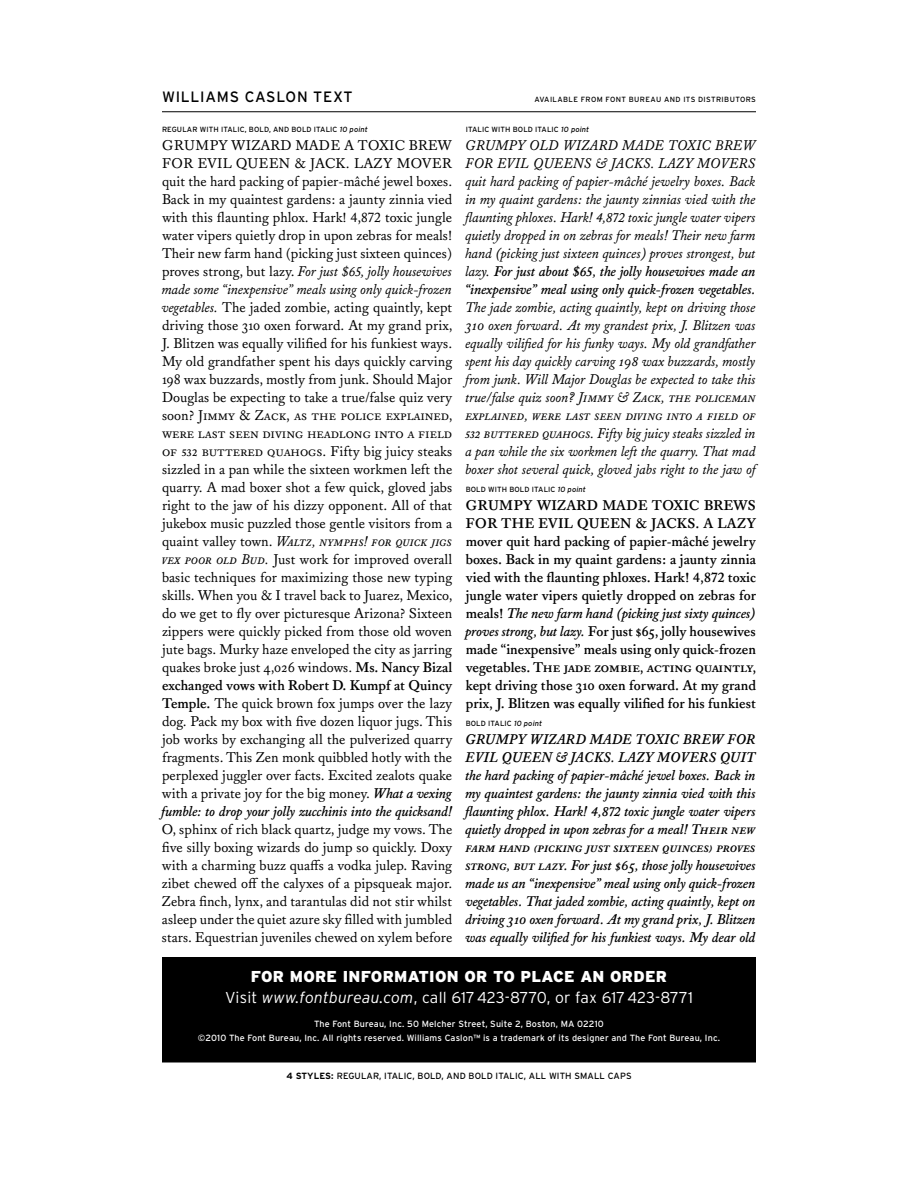
<style>
.page{position:relative;width:918px;height:1188px;background:#fff}
.page>*{position:absolute;margin:0;border:0;box-sizing:border-box;transform-origin:0 0}
.t1{font:300 15.75px "Interstate";color:#fff}
.t2{font:900 15.75px "Interstate";letter-spacing:.015em;color:#fff}
.t3{font:15px/18px "Williams Caslon Text";color:#000}
.t4{font:italic 15px/18px "Williams Caslon Text";color:#000}
.t5{font:italic 700 15px/18px "Williams Caslon Text";letter-spacing:.015em;color:#000}
.t6{font:700 15px/18px "Williams Caslon Text";color:#000}
.t7{font:italic 15px/18px "Williams Caslon Text";letter-spacing:.155em;color:#000}
.t8{font:15px "Interstate";letter-spacing:.05em;color:#000}
.t9{font:9px "Interstate";letter-spacing:.005em;color:#fff}
.t10{font:9px "Interstate";letter-spacing:.01em;color:#000}
.Text_Showing_Style_L{font:7.5px "Interstate";letter-spacing:.015em;color:#000}
.Text_Showing_Style_L-2{font:7.5px "Interstate";letter-spacing:.05em;color:#000}
.s1{font-style:italic}
.s2{font-weight:700}
.s3{font-weight:700;font-style:italic}
</style>
<div class="page">
<hr style="left:162px;top:111px;width:594px;height:1px;background:#000">
<hr style="left:162px;top:1062px;width:594px;height:1px;background:#000">
<div style="left:162px;top:957px;width:594px;height:105px;background:#000"></div>
<p class="t8" style="left:162px;top:88px;width:189px">WILLIAMS CASLON TEXT</p>
<p class="Text_Showing_Style_L" style="left:162px;top:125px;width:71px">REGULAR WITH ITALIC</p>
<p class="Text_Showing_Style_L" style="left:245px;top:125px;width:125px">, BOLD, AND BOLD ITALIC <span class="s1">10 point</span></p>
<p class="t3" style="left:162px;top:137px;width:12px">Gru</p>
<p class="t3" style="left:162px;top:137px;width:293px;text-indent:33px">mpy wizard madea toxicbrew for evil Queen &amp; Jack. Lazy mover quit the hard packing of papier-mâché jewel boxes.<br>Back in my quaintest gardens: a jaunty zinnia vied with this flaunting phlox. Hark! 4,872 toxic jungle water vipers quietly drop in upon zebras for meals!<br>Their new farm hand (picking just sixteen quinces) proves strong, but lazy. <span class="s1">For just $65, jolly housewives made some “inexpensive” meals using only quick-frozen vegetables.</span> The jaded zombie, acting quaintly, kept driving those 310 oxen forward. At my grand prix, J. Blitzen was equally vilified for his funkiest ways.<br>My old grandfather spent his days quickly carving 198 wax buzzards, mostly from junk. Should Major Douglas be expecting to take a true/false quiz very soon? Jimmy &amp; Zack, as the police explained, were last seen diving headlong into a field of 532 buttered quahogs. Fifty big juicy steaks sizzled in a pan while the sixteen workmen left the quarry. A mad boxer shot a few quick, gloved jabs right to the jaw of his dizzy opponent. All of that jukebox music puzzled those gentle visitors from a quaint valley town. <span class="s1">Waltz, nymphs! for quick jigs vex poor old Bud.</span> Just work for improved overall basic techniques for maximizing those new typing skills. When you &amp; I travel back to Juarez, Mexico, do we get to fly over picturesque Arizona? Sixteen zippers were quickly picked from those old woven jute bags. Murky haze enveloped the city as jarring quakes broke just 4,026 windows. <span class="s2">Ms. Nancy Bizal exchanged vows with Robert D. Kumpf at Quincy Temple.</span> The quick brown fox jumps over the lazy dog. Pack my box with five dozen liquor jugs. This job works by exchanging all the pulverized quarry fragments. This Zen monk quibbled hotly with the perplexed juggler over facts. Excited zealots quake with a private joy for the big money. <span class="s3">What a vexing fumble: to drop your jolly zucchinis into the quicksand!<br></span>O, sphinx of rich black quartz, judge my vows. The five silly boxing wizards do jump so quickly. Doxy with a charming buzz quaffs a vodka julep. Raving zibet chewed off the calyxes of a pipsqueak major.<br>Zebra finch, lynx, and tarantulas did not stir whilst asleep under the quiet azure sky filled with jumbled stars. Equestrian juveniles chewed on xylem before</p>
<p class="Text_Showing_Style_L-2" style="left:535px;top:95px;width:223px">AVAILABLE FROM FONT BUREAU AND ITS DISTRIBUTORS</p>
<p class="Text_Showing_Style_L" style="left:466px;top:125px;width:12px">ITALIC</p>
<p class="Text_Showing_Style_L" style="left:492px;top:125px;width:99px">WITH BOLD ITALIC <span class="s1">10 point</span></p>
<p class="t7" style="left:466px;top:137px;width:281px">Grumpy old wizard made toxic brew fo r evil Queens</p>
<p class="t4" style="left:466px;top:155px;width:294px;text-indent:130px">&amp; Jacks. Lazy movers quit hard packing of papier-mâché jewelry boxes. Back in my quaint gardens: the jaunty zinnias vied with the flaunting phloxes. Hark! 4,872 toxic jungle water vipers quietly dropped in on zebras for meals! Their new farm hand (picking just sixteen quinces) proves strongest, but lazy. <span class="s2">For just about $65, the jolly housewives made an “inexpensive” meal using only quick-frozen vegetables.<br></span>The jade zombie, acting quaintly, kept on driving those 310 oxen forward. At my grandest prix, J. Blitzen was equally vilified for his funky ways. My old grandfather spent his day quickly carving 198 wax buzzards, mostly from junk. Will Major Douglas be expected to take this true/false quiz soon? Jimmy &amp; Zack, the policeman explained, were last seen diving into a field of 532 buttered quahogs. Fifty big juicy steaks sizzled in a pan while the six workmen left the quarry. That mad boxer shot several quick, gloved jabs right to the jaw of</p>
<p class="Text_Showing_Style_L" style="left:466px;top:485px;width:122px">BOLD WITH BOLD ITALIC <span class="s1">10 point</span></p>
<p class="t6" style="left:466px;top:496px;width:112px">Grumpy wizard</p>
<p class="t6" style="left:602px;top:496px;width:13px">made</p>
<p class="t6" style="left:652px;top:496px;width:64px">toxic bre</p>
<p class="t6" style="left:733px;top:496px;width:22px">ws</p>
<p class="t6" style="left:466px;top:514px;width:12px">for</p>
<p class="t6" style="left:501px;top:514px;width:12px">the</p>
<p class="t6" style="left:538px;top:514px;width:74px">evil Queen</p>
<p class="t6" style="left:635px;top:514px;width:32px">&amp; Jacks</p>
<p class="t6" style="left:466px;top:514px;width:292px;text-indent:230px">. A Lazy mover quit hard packing of papier-mâché jewelry boxes. Back in my quaint gardens: a jaunty zinnia vied with the flaunting phloxes. Hark! 4,872 toxic jungle water vipers quietly dropped on zebras for meals! <span class="s1">The new farm hand (picking just sixty quinces) proves strong, but lazy.</span> For just $65, jolly housewives made “inexpensive” meals using only quick-frozen vegetables. The jade zombie, acting quaintly, kept driving those 310 oxen forward. At my grand prix, J. Blitzen was equally vilified for his funkiest</p>
<p class="Text_Showing_Style_L" style="left:466px;top:719px;width:78px">BOLD ITALIC <span class="s1">10 point</span></p>
<p class="t5" style="left:466px;top:731px;width:292px">Grumpy wizard made toxic brew for evil Queen &amp; Jacks. Lazy movers quit the hard packing of papier-mâché jewel boxes. Back in my quaintest gardens: the jaunty zinnia vied with this flaunting phlox. Hark! 4,872 toxic jungle water vipers quietly dropped in upon zebras for a meal! Their new farm hand (picking just sixteen quinces) proves strong, but lazy. For just $65, those jolly housewives made us an “inexpensive” meal using only quick-frozen vegetables. That jaded zombie, acting quaintly, kept on driving 310 oxen forward. At my grand prix, J. Blitzen was equally vilified for his funkiest ways. My dear old</p>
<p class="t2" style="left:251px;top:967px;width:418px">FOR MORE INFORMATION OR TO PLACE AN ORDER</p>
<p class="t1" style="left:225px;top:988px;width:469px">Visit <span class="s1">www.fontbureau.com</span>, call 617 423-8770, or fax 617 423-8771</p>
<p class="t9" style="left:314px;top:1019px;width:291px">THE FONT BUREAU, I NC. 50 MELCHER STREET, SUITE 2, BOSTON, MA 02210</p>
<p class="t9" style="left:198px;top:1032px;width:524px">©2010 THE FONT BUREAU, I NC. ALL RIGHTS RESERVED. WILLIAMS CASLON™ IS A TRADEMARK OF ITS DESIGNER AND THE FONT BUREAU, I NC.</p>
<p class="t10" style="left:286px;top:1070px;width:347px"><span class="s2">4 Styles:</span> REGULAR, ITALIC, BOLD, AND BOLD ITALIC, ALL WITH SMALL CAPS</p>
</div>
